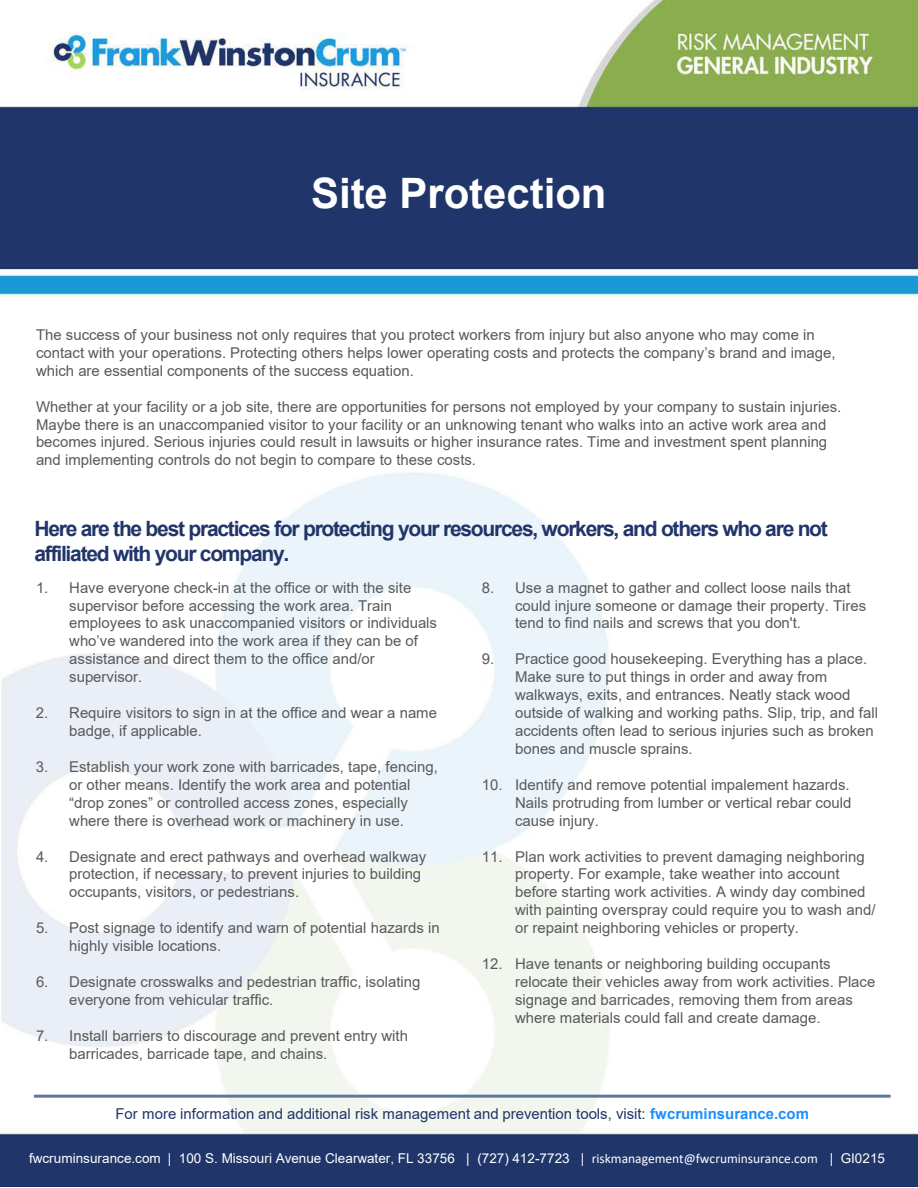
<style>
.page{position:relative;width:918px;height:1188px;background:#fff}
.page>*{position:absolute;margin:0;border:0;box-sizing:border-box;transform-origin:0 0}
.t1{font:700 42px "Arial";color:#fff}
.t2{font:700 21px/25.2px "Arial";letter-spacing:-.06em;color:#213569}
.t3{font:15px/18px "Arial";color:#595959}
.t4{font:15px "Arial";color:#213569}
.t5{font:13.5px "Arial";letter-spacing:.005em;color:#fff}
.s1{font-weight:700;color:#1d8efa}
.s2{font-family:"Calibri"}
</style>
<div class="page">
<img style="left:1px;top:0;width:917px;height:1187px">
<hr style="left:34px;top:1095px;width:857px;height:3px;background:#5979a2">
<h1 class="t1" style="left:311px;top:163px;width:297px">Site Protection</h1>
<p class="t3" style="left:36px;top:326px;width:801px">The success of your business not only requires that you protect workers from injury but also anyone who may come in contact with your operations. Protecting others helps lower operating costs and protects the company’s brand and image, which are essential components of the success equation.</p>
<p class="t3" style="left:36px;top:397px;width:807px">Whether at your facility or a job site, there are opportunities for persons not employed by your company to sustain injuries.<br>Maybe there is an unaccompanied visitor to your facility or an unknowing tenant who walks into an active work area and becomes injured. Serious injuries could result in lawsuits or higher insurance rates. Time and investment spent planning and implementing controls do not begin to compare to these costs.</p>
<h2 class="t2" style="left:35px;top:516px;width:795px">Here are the best practices for protecting your resources, workers, and others who are not affiliated with your company.</h2>
<p class="t3" style="left:69px;top:578px;width:369px;text-indent:-33px">1. Have everyone check-in at the office or with the site supervisor before accessing the work area. Train employees to ask unaccompanied visitors or individuals who’ve wandered into the work area if they can be of assistance and direct them to the office and/or supervisor.</p>
<p class="t3" style="left:69px;top:704px;width:369px;text-indent:-33px">2. Require visitors to sign in at the office and wear a name badge, if applicable.</p>
<p class="t3" style="left:36px;top:758px;width:403px;text-align:center">3. Establish your work zone with barricades, tape, fencing, or other means. Identify the work area and potential<br>“drop zones” or controlled access zones, especially<br>where there is overhead work or machinery in use.</p>
<p class="t3" style="left:69px;top:847px;width:359px;text-indent:-33px">4. Designate and erect pathways and overhead walkway protection, if necessary, to prevent injuries to building occupants, visitors, or pedestrians.</p>
<p class="t3" style="left:69px;top:919px;width:372px;text-indent:-33px">5. Post signage to identify and warn of potential hazards in highly visible locations.</p>
<p class="t3" style="left:69px;top:973px;width:353px;text-indent:-33px">6. Designate crosswalks and pedestrian traffic, isolating everyone from vehicular traffic.</p>
<p class="t3" style="left:69px;top:1026px;width:340px;text-indent:-33px">7. Install barriers to discourage and prevent entry with barricades, barricade tape, and chains.</p>
<p class="t3" style="left:515px;top:578px;width:353px;text-indent:-33px">8. Use a magnet to gather and collect loose nails that could injure someone or damage their property. Tires tend to find nails and screws that you don't.</p>
<p class="t3" style="left:515px;top:650px;width:364px;text-indent:-33px">9. Practice good housekeeping. Everything has a place.<br>Make sure to put things in order and away from walkways, exits, and entrances. Neatly stack wood outside of walking and working paths. Slip, trip, and fall accidents often lead to serious injuries such as broken bones and muscle sprains.</p>
<p class="t3" style="left:515px;top:775px;width:338px;text-align:justify;text-indent:-33px">10. Identify and remove potential impalement hazards.<br>Nails protruding from lumber or vertical rebar could cause injury.</p>
<p class="t3" style="left:515px;top:847px;width:362px;text-indent:-33px">11. Plan work activities to prevent damaging neighboring property. For example, take weather into account before starting work activities. A windy day combined with painting overspray could require you to wash and/ or repaint neighboring vehicles or property.</p>
<p class="t3" style="left:515px;top:955px;width:362px;text-indent:-33px">12. Have tenants or neighboring building occupants relocate their vehicles away from work activities. Place signage and barricades, removing them from areas where materials could fall and create damage.</p>
<p class="t4" style="left:115px;top:1104px;width:695px">For more information and additional risk management and prevention tools, visit: <span class="s1">fwcruminsurance.com</span></p>
<p class="t5" style="left:29px;top:1148px;width:857px">fwcruminsurance.com | 100 S. Missouri Avenue Clearwater, FL 33756 | (727) 412-7723 | <span class="s2">riskmanagement@fwcruminsurance.com</span> | GI0215</p>
</div>
